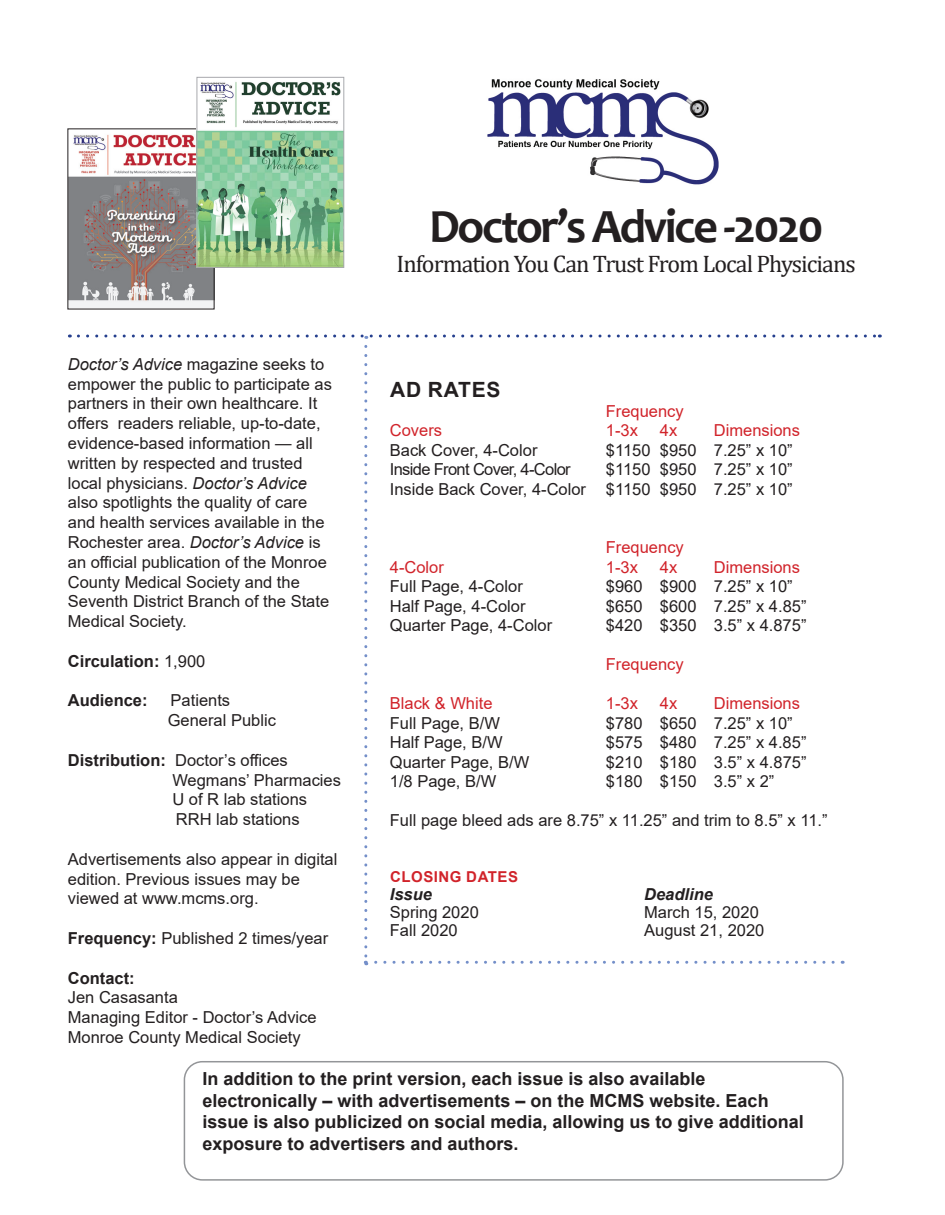
<style>
.page{position:relative;width:945px;height:1215px;background:#fff}
.page>*{position:absolute;margin:0;border:0;box-sizing:border-box;transform-origin:0 0}
.Paragraph_Style_1{font:700 48px "Candara";letter-spacing:-.05em;color:#231f20}
.Paragraph_Style_1-2{font:24px "Cambria";letter-spacing:-.04em;color:#231f20}
.Paragraph_Style_1-3{font:700 21px "Arial";letter-spacing:.035em;color:#231f20}
.t1{font:700 18px/21.6px "Arial";color:#231f20}
.Paragraph_Style_1-4{font:16.5px/19.8px "Arial";color:#231f20}
.Paragraph_Style_1-5{font:16.5px "Arial";color:#d1232a}
.t2{font:700 16.5px "Arial";color:#231f20}
.Paragraph_Style_1-6{font:16.5px "Arial";letter-spacing:-.04em;color:#231f20}
.t3{font:italic 700 16.5px "Arial";color:#231f20}
.t4{font:700 15px "Arial";letter-spacing:.035em;color:#d1232a}
.s1{font-style:italic}
.s2{font-weight:400}
.s3{font-weight:700}
</style>
<div class="page">
<svg style="left:78px;top:335px;width:802px;height:4px"></svg>
<svg style="left:364px;top:346px;width:469px;height:619px"></svg>
<img style="left:70px;top:130px;width:142px;height:177px">
<div style="left:184px;top:1061px;width:660px;height:120px;border:2px solid #939598;border-radius:18px"></div>
<img style="left:199px;top:82px;width:143px;height:184px">
<div style="left:197px;top:77px;width:147px;height:191px;border:1px solid #a8a9ad"></div>
<img style="left:487px;top:79px;width:232px;height:106px">
<p class="Paragraph_Style_1" style="left:429px;top:197px;width:396px">Doctor’s Advice -2020</p>
<p class="Paragraph_Style_1-2" style="left:397px;top:250px;width:461px">Information You Can Trust From Local Physicians</p>
<p class="Paragraph_Style_1-4" style="left:68px;top:354px;width:266px"><span class="s1">Doctor’s Advice</span> magazine seeks to empower the public to participate as partners in their own healthcare. It offers readers reliable, up-to-date, evidence-based information — all written by respected and trusted local physicians. <span class="s1">Doctor’s Advice </span>also spotlights the quality of care and health services available in the Rochester area. <span class="s1">Doctor’s Advice</span> is an official publication of the Monroe County Medical Society and the Seventh District Branch of the State Medical Society.</p>
<p class="t2" style="left:68px;top:649px;width:139px">Circulation: <span class="s2">1,900</span></p>
<p class="t2" style="left:68px;top:689px;width:81px">Audience:</p>
<p class="Paragraph_Style_1-4" style="left:171px;top:691px;width:61px">Patients</p>
<p class="Paragraph_Style_1-4" style="left:168px;top:710px;width:110px">General Public</p>
<p class="Paragraph_Style_1-4" style="left:68px;top:750px;width:221px"><span class="s3">Distribution:</span> Doctor’s offices</p>
<p class="Paragraph_Style_1-4" style="left:172px;top:770px;width:170px">Wegmans’ Pharmacies</p>
<p class="Paragraph_Style_1-4" style="left:172px;top:790px;width:136px">U of R lab stations</p>
<p class="Paragraph_Style_1-4" style="left:176px;top:809px;width:125px">RRH lab stations</p>
<p class="Paragraph_Style_1-4" style="left:68px;top:849px;width:271px">Advertisements also appear in digital edition. Previous issues may be viewed at www.mcms.org.</p>
<p class="Paragraph_Style_1-4" style="left:68px;top:928px;width:262px"><span class="s3">Frequency:</span> Published 2 times/year</p>
<p class="Paragraph_Style_1-4" style="left:68px;top:968px;width:250px"><span class="s3">Contact:<br></span>Jen Casasanta<br>Managing Editor - Doctor’s Advice<br>Monroe County Medical Society</p>
<p class="t1" style="left:202px;top:1068px;width:603px">In addition to the print version, each issue is also available electronically – with advertisements – on the MCMS website. Each issue is also publicized on social media, allowing us to give additional exposure to advertisers and authors.</p>
<p class="Paragraph_Style_1-3" style="left:390px;top:375px;width:112px">AD RATES</p>
<p class="Paragraph_Style_1-5" style="left:606px;top:400px;width:79px">Frequency</p>
<p class="Paragraph_Style_1-5" style="left:390px;top:419px;width:54px">Covers</p>
<p class="Paragraph_Style_1-5" style="left:606px;top:419px;width:34px">1-3x</p>
<p class="Paragraph_Style_1-5" style="left:660px;top:419px;width:19px">4x</p>
<p class="Paragraph_Style_1-5" style="left:714px;top:419px;width:88px">Dimensions</p>
<p class="Paragraph_Style_1-4" style="left:390px;top:440px;width:149px">Back Cover, 4-Color</p>
<p class="Paragraph_Style_1-4" style="left:606px;top:440px;width:188px">$1150 $950 7.25” x 10”</p>
<p class="Paragraph_Style_1-6" style="left:390px;top:458px;width:182px">Inside Front Cover, 4-Color</p>
<p class="Paragraph_Style_1-4" style="left:606px;top:460px;width:188px">$1150 $950 7.25” x 10”</p>
<p class="Paragraph_Style_1-4" style="left:390px;top:479px;width:404px">Inside Back Cover, 4-Color $1150 $950 7.25” x 10”</p>
<p class="Paragraph_Style_1-5" style="left:606px;top:536px;width:79px">Frequency</p>
<p class="Paragraph_Style_1-5" style="left:390px;top:556px;width:56px">4-Color</p>
<p class="Paragraph_Style_1-5" style="left:606px;top:556px;width:34px">1-3x</p>
<p class="Paragraph_Style_1-5" style="left:660px;top:556px;width:19px">4x</p>
<p class="Paragraph_Style_1-5" style="left:714px;top:556px;width:88px">Dimensions</p>
<p class="Paragraph_Style_1-4" style="left:390px;top:577px;width:134px">Full Page, 4-Color</p>
<p class="Paragraph_Style_1-4" style="left:606px;top:577px;width:188px">$960 $900 7.25” x 10”</p>
<p class="Paragraph_Style_1-4" style="left:390px;top:596px;width:137px">Half Page, 4-Color</p>
<p class="Paragraph_Style_1-4" style="left:606px;top:596px;width:202px">$650 $600 7.25” x 4.85”</p>
<p class="Paragraph_Style_1-4" style="left:390px;top:616px;width:164px">Quarter Page, 4-Color</p>
<p class="Paragraph_Style_1-4" style="left:606px;top:616px;width:202px">$420 $350 3.5” x 4.875”</p>
<p class="Paragraph_Style_1-5" style="left:606px;top:653px;width:79px">Frequency</p>
<p class="Paragraph_Style_1-5" style="left:390px;top:692px;width:104px">Black &amp; White</p>
<p class="Paragraph_Style_1-5" style="left:606px;top:692px;width:34px">1-3x</p>
<p class="Paragraph_Style_1-5" style="left:660px;top:692px;width:19px">4x</p>
<p class="Paragraph_Style_1-5" style="left:714px;top:692px;width:88px">Dimensions</p>
<p class="Paragraph_Style_1-4" style="left:390px;top:713px;width:112px">Full Page, B/W</p>
<p class="Paragraph_Style_1-4" style="left:606px;top:713px;width:188px">$780 $650 7.25” x 10”</p>
<p class="Paragraph_Style_1-4" style="left:390px;top:733px;width:114px">Half Page, B/W</p>
<p class="Paragraph_Style_1-4" style="left:606px;top:733px;width:202px">$575 $480 7.25” x 4.85”</p>
<p class="Paragraph_Style_1-4" style="left:390px;top:752px;width:141px">Quarter Page, B/W</p>
<p class="Paragraph_Style_1-4" style="left:606px;top:752px;width:202px">$210 $180 3.5” x 4.875”</p>
<p class="Paragraph_Style_1-4" style="left:390px;top:772px;width:108px">1/8 Page, B/W</p>
<p class="Paragraph_Style_1-4" style="left:606px;top:772px;width:170px">$180 $150 3.5” x 2”</p>
<p class="Paragraph_Style_1-4" style="left:390px;top:811px;width:439px">Full page bleed ads are 8.75” x 11.25” and trim to 8.5” x 11.”</p>
<p class="t4" style="left:390px;top:866px;width:130px">CLOSING DATES</p>
<p class="t3" style="left:390px;top:883px;width:44px">Issue</p>
<p class="t3" style="left:644px;top:883px;width:70px">Deadline</p>
<p class="Paragraph_Style_1-4" style="left:390px;top:902px;width:90px">Spring 2020</p>
<p class="Paragraph_Style_1-4" style="left:644px;top:902px;width:116px">March 15, 2020</p>
<p class="Paragraph_Style_1-4" style="left:390px;top:920px;width:69px">Fall 2020</p>
<p class="Paragraph_Style_1-4" style="left:644px;top:920px;width:122px">August 21, 2020</p>
</div>
